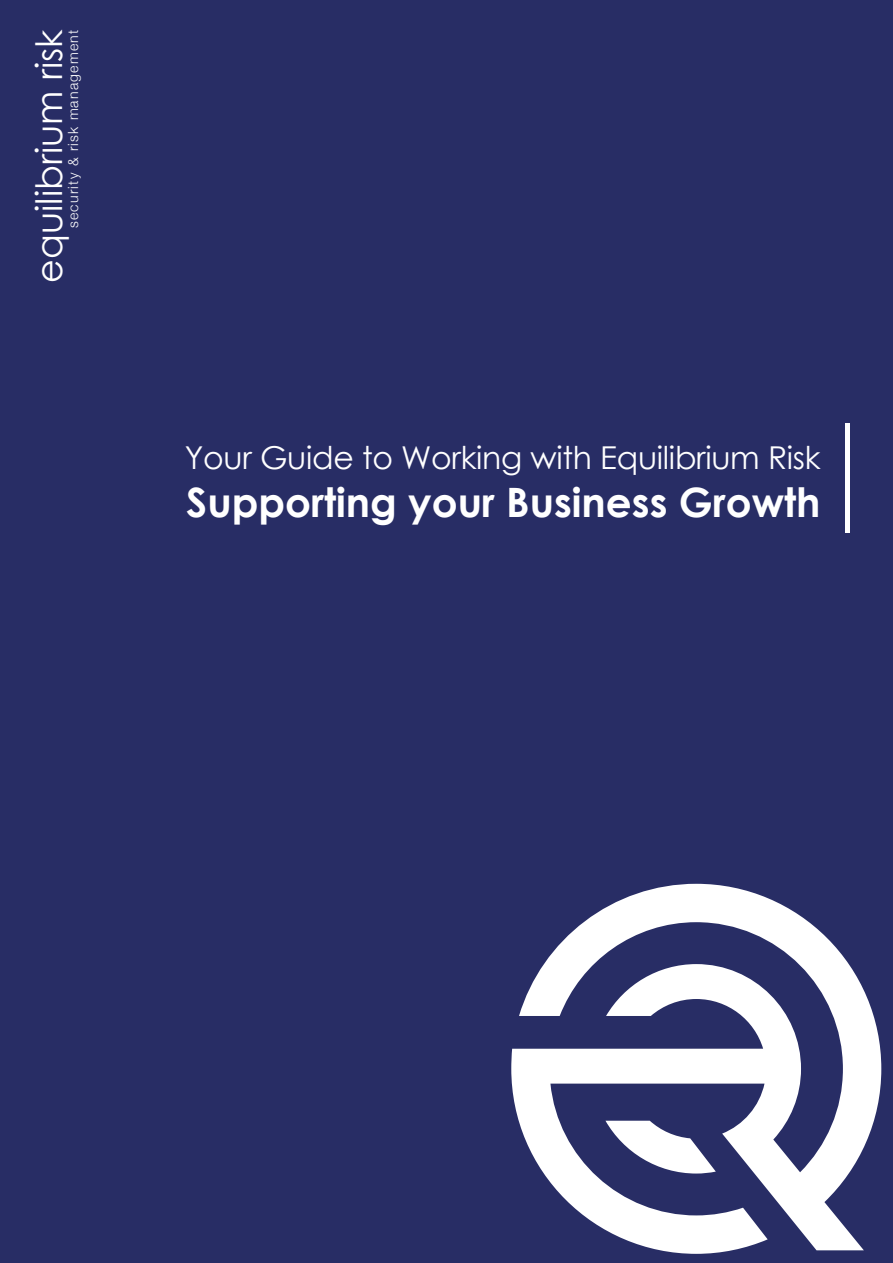
<style>
.page{position:relative;width:893px;height:1263px;background:#282d65}
.page>*{position:absolute;margin:0;border:0;box-sizing:border-box;transform-origin:0 0}
.t1{font:700 40.5px "Century Gothic";color:#fff}
.t2{font:36.45px "Century Gothic";color:#fff}
.t3{font:31.5px "Century Gothic";letter-spacing:-.01em;color:#fff}
.t4{font:300 14.1px "Helvetica Neue";letter-spacing:.09em;color:#fff}
</style>
<div class="page">
<svg style="left:511px;top:884px;width:370px;height:370px"></svg>
<hr style="left:846px;top:423px;width:4px;height:109px;background:#fff">
<p class="t2" style="left:23px;top:283px;width:255px;rotate:-90deg">equilibrium risk</p>
<p class="t4" style="left:62px;top:228px;width:200px;rotate:-90deg">security &amp; risk management</p>
<p class="t3" style="left:185px;top:435px;width:637px">Your Guide to Working with Equilibrium Risk</p>
<p class="t1" style="left:186px;top:472px;width:636px">Supporting your Business Growth</p>
</div>
